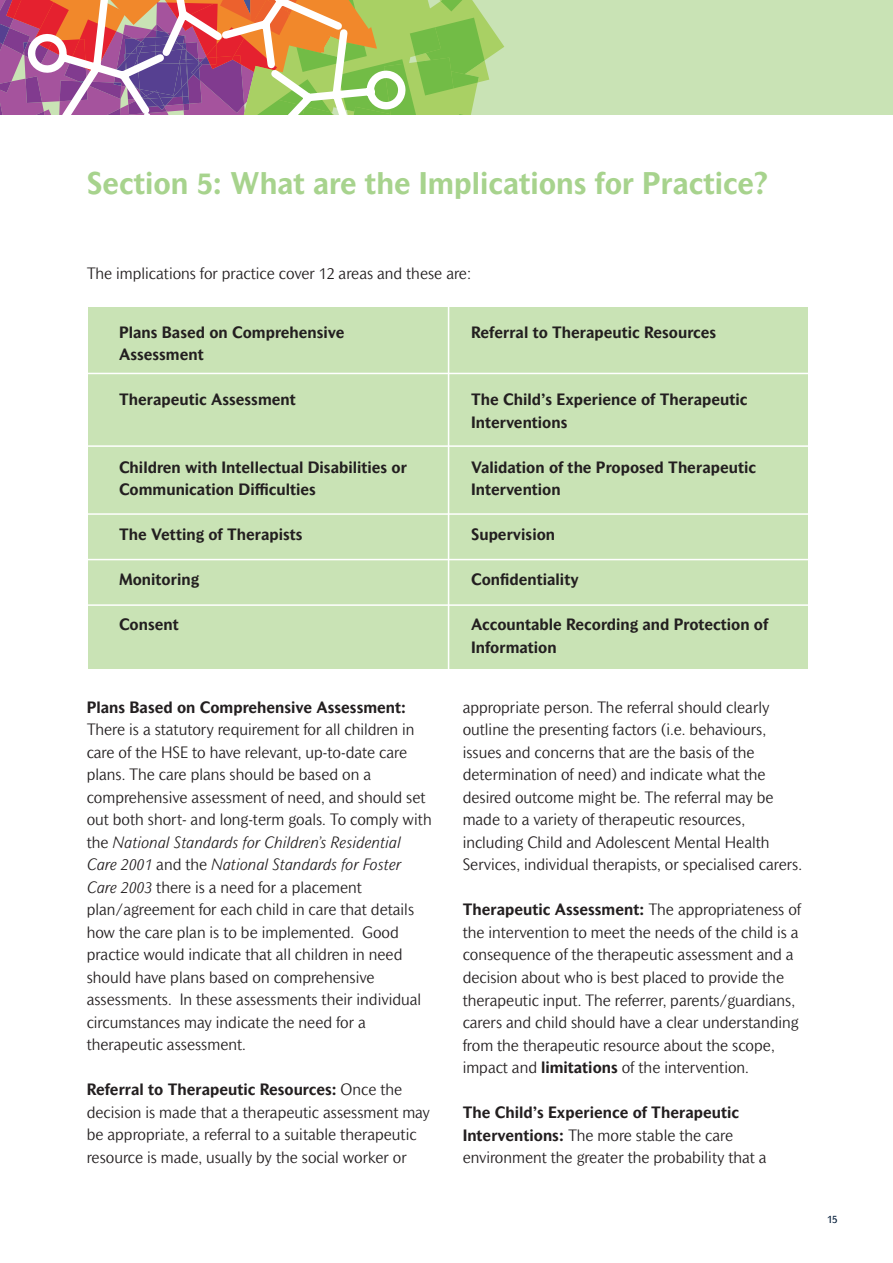
<style>
.page{position:relative;width:893px;height:1263px;background:#fff}
.page>*{position:absolute;margin:0;border:0;box-sizing:border-box;transform-origin:0 0}
.t1{font:700 30px "Mahsuri Sans MT Std";color:#a7d38d}
.t2{font:300 15.75px/22.5px "Mahsuri Sans MT Std";color:#231f20}
.t3{font:700 15.75px/22.5px "Mahsuri Sans MT Std";color:#231f20}
.t4{font:10.5px "Mahsuri Sans MT Std";color:#001a37}
.s1{font-style:italic}
.s2{font-weight:700}
</style>
<div class="page">
<svg style="left:0;top:0;width:893px;height:115px;background:#bcb692"></svg>
<div style="left:88px;top:308px;width:720px;height:361px;background:#c9e3b5"></div>
<hr style="left:448px;top:293px;width:1px;height:377px;background:#fff">
<hr style="left:80px;top:373px;width:739px;height:1px;background:#fff">
<hr style="left:80px;top:445px;width:739px;height:2px;background:#fff">
<hr style="left:80px;top:513px;width:739px;height:2px;background:#fff">
<hr style="left:80px;top:559px;width:739px;height:1px;background:#fff">
<hr style="left:80px;top:604px;width:739px;height:2px;background:#fff">
<h1 class="t1" style="left:87px;top:172px;width:683px">Section 5: What are the Implications for Practice?</h1>
<p class="t2" style="left:87px;top:264px;width:386px">The implications for practice cover 12 areas and these are:</p>
<p class="t3" style="left:119px;top:322px;width:227px">Plans Based on Comprehensive<br>Assessment</p>
<p class="t3" style="left:119px;top:390px;width:178px">Therapeutic Assessment</p>
<p class="t3" style="left:119px;top:457px;width:290px">Children with Intellectual Disabilities or<br>Communication Difficulties</p>
<p class="t3" style="left:119px;top:525px;width:185px">The Vetting of Therapists</p>
<p class="t3" style="left:119px;top:570px;width:82px">Monitoring</p>
<p class="t3" style="left:119px;top:615px;width:61px">Consent</p>
<p class="t3" style="left:87px;top:697px;width:321px">Plans Based on Comprehensive Assessment:</p>
<p class="t2" style="left:87px;top:719px;width:346px">There is a statutory requirement for all children in care of the HSE to have relevant, up-to-date care plans. The care plans should be based on a comprehensive assessment of need, and should set out both short- and long-term goals. To comply with the <span class="s1">National Standards for Children’s Residential Care 2001</span> and the <span class="s1">National Standards for Foster Care 2003</span> there is a need for a placement plan/agreement for each child in care that details how the care plan is to be implemented. Good practice would indicate that all children in need should have plans based on comprehensive assessments. In these assessments their individual circumstances may indicate the need for a therapeutic assessment.</p>
<p class="t2" style="left:87px;top:1080px;width:345px"><span class="s2">Referral to Therapeutic Resources:</span> Once the decision is made that a therapeutic assessment may be appropriate, a referral to a suitable therapeutic resource is made, usually by the social worker or</p>
<p class="t3" style="left:471px;top:322px;width:247px">Referral to Therapeutic Resources</p>
<p class="t3" style="left:471px;top:390px;width:278px">The Child’s Experience of Therapeutic<br>Interventions</p>
<p class="t3" style="left:471px;top:457px;width:286px">Validation of the Proposed Therapeutic<br>Intervention</p>
<p class="t3" style="left:471px;top:525px;width:86px">Supervision</p>
<p class="t3" style="left:471px;top:570px;width:109px">Confidentiality</p>
<p class="t3" style="left:471px;top:615px;width:299px">Accountable Recording and Protection of<br>Information</p>
<p class="t2" style="left:463px;top:697px;width:341px">appropriate person. The referral should clearly outline the presenting factors (i.e. behaviours, issues and concerns that are the basis of the determination of need) and indicate what the desired outcome might be. The referral may be made to a variety of therapeutic resources, including Child and Adolescent Mental Health Services, individual therapists, or specialised carers.</p>
<p class="t2" style="left:463px;top:900px;width:340px"><span class="s2">Therapeutic Assessment:</span> The appropriateness of the intervention to meet the needs of the child is a consequence of the therapeutic assessment and a decision about who is best placed to provide the therapeutic input. The referrer, parents/guardians, carers and child should have a clear understanding from the therapeutic resource about the scope, impact and <span class="s2">limitations</span> of the intervention.</p>
<p class="t2" style="left:463px;top:1102px;width:305px"><span class="s2">The Child’s Experience of Therapeutic<br>Interventions:</span> The more stable the care environment the greater the probability that a</p>
<p class="t4" style="left:827px;top:1215px;width:12px">15</p>
</div>
